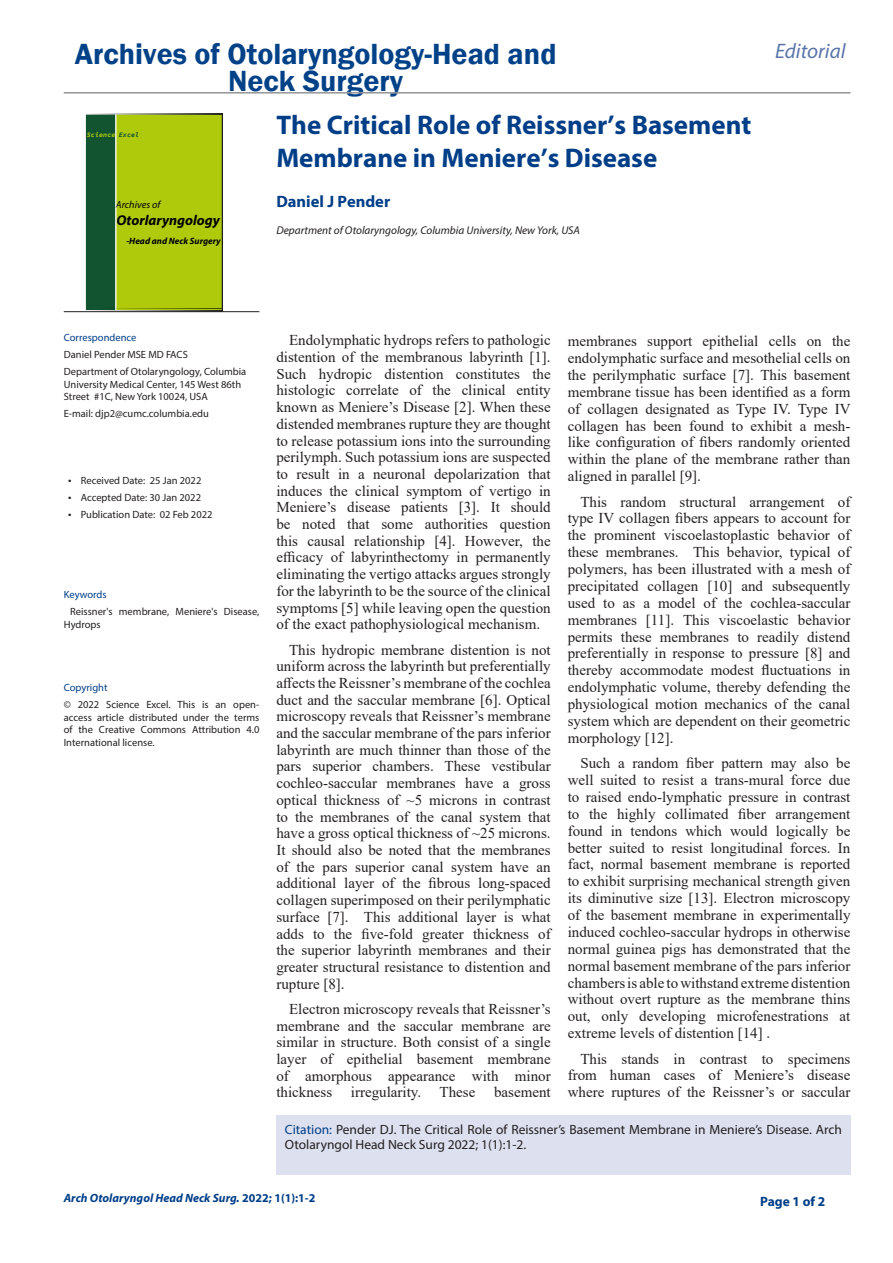
<style>
.page{position:relative;width:893px;height:1263px;background:#fff}
.page>*{position:absolute;margin:0;border:0;box-sizing:border-box;transform-origin:0 0}
.t1{font:600 30px "Franklin Gothic";color:#004188}
.t2{font:700 27px/33px "Myriad Pro";color:#003e88}
.t3{font:italic 21px "Myriad Pro";color:#5a74aa}
.t4{font:700 16.5px "Myriad Pro";color:#003e88}
.t5{font:15px/16.6px "Times New Roman";color:#231f20;text-align:justify}
.t6{font:italic 700 14.25px "Myriad Pro";color:#000}
.t7{font:700 13.5px "Myriad Pro";color:#003e88}
.t8{font:13.35px/15px "Myriad Pro";color:#231f20}
.t9{font:italic 700 12px "Myriad Pro";color:#003e88}
.t10{font:italic 11.25px "Myriad Pro";color:#231f20}
.t11{font:10.5px/12.6px "Myriad Pro";color:#231f20}
.t12{font:10.5px "Myriad Pro";color:#003e88}
.t13{font:italic 10.2px "Myriad Pro";color:#000}
.t14{font:italic 700 9.15px "Myriad Pro";color:#000}
.t15{font:italic 6.9px "Source Code Variable";color:#afca0b}
.t16{font:italic 6.9px "Source Code Variable";color:#12542f}
.s1{font-size:12px}
.s2{color:#003e88}
.s3{font-style:normal}
</style>
<div class="page">
<div style="left:276px;top:1115px;width:574px;height:60px;background:#dde0ef"></div>
<svg style="left:87px;top:116px;width:133px;height:193px"></svg>
<div style="left:85px;top:114px;width:138px;height:197px;border:1px solid #fff"></div>
<hr style="left:64px;top:311px;width:195px;height:1px;background:#231f20">
<hr style="left:64px;top:92px;width:786px;height:2px;background:#939598">
<h1 class="t1" style="left:75px;top:35px;width:483px">Archives of Otolaryngology-Head and</h1>
<h3 class="t3" style="left:775px;top:38px;width:72px">Editorial</h3>
<h1 class="t1" style="left:228px;top:62px;width:177px">Neck Surgery</h1>
<p class="t15" style="left:87px;top:130px;width:30px">Science</p>
<p class="t16" style="left:119px;top:130px;width:22px">Excel</p>
<p class="t13" style="left:116px;top:199px;width:46px">Archives of</p>
<p class="t6" style="left:116px;top:211px;width:105px">Otorlaryngology</p>
<p class="t14" style="left:126px;top:235px;width:96px">-Head and Neck Surgery</p>
<p class="t2" style="left:276px;top:108px;width:477px">The Critical Role of Reissner’s Basement<br>Membrane in Meniere’s Disease</p>
<p class="t4" style="left:276px;top:190px;width:115px">Daniel J Pender</p>
<p class="t10" style="left:276px;top:223px;width:305px">Department of Otolaryngology, Columbia University, New York, USA</p>
<p class="t12" style="left:64px;top:331px;width:74px">Correspondence</p>
<p class="t11" style="left:64px;top:348px;width:126px">Daniel Pender MSE MD FACS</p>
<p class="t11" style="left:64px;top:365px;width:184px">Department of Otolaryngology, Columbia<br>University Medical Center, 145 West 86th<br>Street #1C, New York 10024, USA</p>
<p class="t11" style="left:64px;top:407px;width:147px">E-mail: djp2@cumc.columbia.edu</p>
<p class="t11" style="left:68px;top:474px;width:135px"><span class="s1">•</span> Received Date: 25 Jan 2022</p>
<p class="t11" style="left:68px;top:491px;width:135px"><span class="s1">•</span> Accepted Date: 30 Jan 2022</p>
<p class="t11" style="left:68px;top:508px;width:146px"><span class="s1">•</span> Publication Date: 02 Feb 2022</p>
<p class="t12" style="left:64px;top:588px;width:44px">Keywords</p>
<p class="t11" style="left:64px;top:605px;width:197px;text-indent:6px">Reissner's membrane, Meniere's Disease,<br>Hydrops</p>
<p class="t12" style="left:64px;top:681px;width:45px">Copyright</p>
<p class="t11" style="left:64px;top:698px;width:197px;text-align:justify">© 2022 Science Excel. This is an open&shy;access article distributed under the terms of the Creative Commons Attribution 4.0<br>International license.</p>
<p class="t5" style="left:276px;top:331px;width:276px;text-indent:13px">Endolymphatic hydrops refers to pathologic distention of the membranous labyrinth [1].<br>Such hydropic distention constitutes the histologic correlate of the clinical entity known as Meniere’s Disease [2]. When these distended membranes rupture they are thought to release potassium ions into the surrounding perilymph. Such potassium ions are suspected to result in a neuronal depolarization that induces the clinical symptom of vertigo in Meniere’s disease patients [3]. It should be noted that some authorities question this causal relationship [4]. However, the efficacy of labyrinthectomy in permanently eliminating the vertigo attacks argues strongly for the labyrinth to be the source of the clinical symptoms [5] while leaving open the question of the exact pathophysiological mechanism.</p>
<p class="t5" style="left:276px;top:641px;width:276px;text-indent:13px">This hydropic membrane distention is not uniform across the labyrinth but preferentially affects the Reissner’s membrane of the cochlea duct and the saccular membrane [6]. Optical microscopy reveals that Reissner’s membrane and the saccular membrane of the pars inferior labyrinth are much thinner than those of the pars superior chambers. These vestibular cochleo-saccular membranes have a gross optical thickness of ~5 microns in contrast to the membranes of the canal system that have a gross optical thickness of ~25 microns.<br>It should also be noted that the membranes of the pars superior canal system have an additional layer of the fibrous long-spaced collagen superimposed on their perilymphatic surface [7]. This additional layer is what adds to the five-fold greater thickness of the superior labyrinth membranes and their greater structural resistance to distention and rupture [8].</p>
<p class="t5" style="left:276px;top:1000px;width:276px;text-indent:13px">Electron microscopy reveals that Reissner’s membrane and the saccular membrane are similar in structure. Both consist of a single layer of epithelial basement membrane of amorphous appearance with minor thickness irregularity. These basement</p>
<p class="t5" style="left:568px;top:332px;width:285px">membranes support epithelial cells on the endolymphatic surface and mesothelial cells on the perilymphatic surface [7]. This basement membrane tissue has been identified as a form of collagen designated as Type IV. Type IV collagen has been found to exhibit a mesh&shy;like configuration of fibers randomly oriented within the plane of the membrane rather than aligned in parallel [9].</p>
<p class="t5" style="left:568px;top:493px;width:284px;text-indent:13px">This random structural arrangement of type IV collagen fibers appears to account for the prominent viscoelastoplastic behavior of these membranes. This behavior, typical of polymers, has been illustrated with a mesh of precipitated collagen [10] and subsequently used to as a model of the cochlea-saccular membranes [11]. This viscoelastic behavior permits these membranes to readily distend preferentially in response to pressure [8] and thereby accommodate modest fluctuations in endolymphatic volume, thereby defending the physiological motion mechanics of the canal system which are dependent on their geometric morphology [12].</p>
<p class="t5" style="left:568px;top:754px;width:284px;text-indent:13px">Such a random fiber pattern may also be well suited to resist a trans-mural force due to raised endo-lymphatic pressure in contrast to the highly collimated fiber arrangement found in tendons which would logically be better suited to resist longitudinal forces. In fact, normal basement membrane is reported to exhibit surprising mechanical strength given its diminutive size [13]. Electron microscopy of the basement membrane in experimentally induced cochleo-saccular hydrops in otherwise normal guinea pigs has demonstrated that the normal basement membrane of the pars inferior chambers is able to withstand extreme distention without overt rupture as the membrane thins out, only developing microfenestrations at extreme levels of distention [14] .</p>
<p class="t5" style="left:568px;top:1050px;width:284px;text-indent:13px">This stands in contrast to specimens from human cases of Meniere’s disease where ruptures of the Reissner’s or saccular</p>
<p class="t8" style="left:285px;top:1122px;width:559px"><span class="s2">Citation:</span> Pender DJ. The Critical Role of Reissner’s Basement Membrane in Meniere’s Disease. Arch<br>Otolaryngol Head Neck Surg 2022; 1(1):1-2.</p>
<p class="t9" style="left:64px;top:1190px;width:253px">Arch Otolaryngol Head Neck Surg. <span class="s3">2022; 1(1):1-2</span></p>
<p class="t7" style="left:760px;top:1192px;width:67px">Page 1 of 2</p>
</div>
